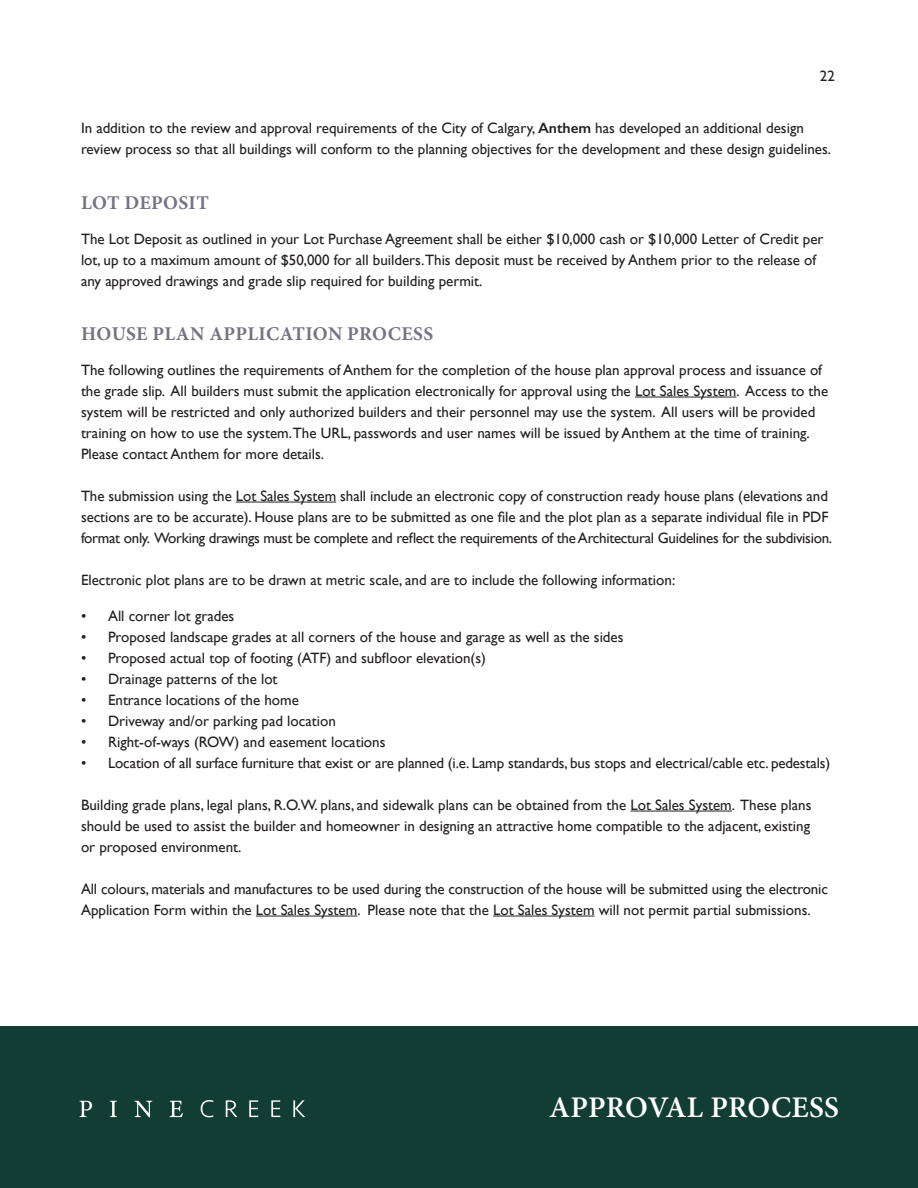
<style>
.page{position:relative;width:918px;height:1188px;background:#fff}
.page>*{position:absolute;margin:0;border:0;box-sizing:border-box;transform-origin:0 0}
.t1{font:600 30px "Minion Pro";letter-spacing:.005em;color:#fff}
.subtitle1{font:700 19.5px "Minion Pro";letter-spacing:.02em;color:#767384}
.body{font:15px/21px "Gill Sans";color:#231f20}
.s1{font-weight:600}
</style>
<div class="page">
<div style="left:0;top:1026px;width:918px;height:162px;background:#113d34"></div>
<svg style="left:80px;top:1101px;width:12px;height:16px"></svg>
<svg style="left:110px;top:1101px;width:7px;height:16px"></svg>
<svg style="left:134px;top:1101px;width:18px;height:16px"></svg>
<svg style="left:169px;top:1101px;width:14px;height:16px"></svg>
<svg style="left:201px;top:1100px;width:12px;height:17px"></svg>
<svg style="left:226px;top:1100px;width:11px;height:17px"></svg>
<svg style="left:249px;top:1100px;width:9px;height:17px"></svg>
<svg style="left:271px;top:1100px;width:9px;height:17px"></svg>
<svg style="left:293px;top:1100px;width:12px;height:17px"></svg>
<hr style="left:635px;top:397px;width:101px;height:1px;background:#231f20">
<hr style="left:236px;top:502px;width:100px;height:1px;background:#231f20">
<hr style="left:630px;top:811px;width:102px;height:1px;background:#231f20">
<hr style="left:256px;top:916px;width:101px;height:1px;background:#231f20">
<hr style="left:493px;top:916px;width:102px;height:1px;background:#231f20">
<p class="body" style="left:820px;top:65px;width:16px">22</p>
<p class="body" style="left:81px;top:118px;width:752px">In addition to the review and approval requirements of the City of Calgary, <span class="s1">Anthem</span> has developed an additional design review process so that all buildings will conform to the planning objectives for the development and these design guidelines.</p>
<p class="subtitle1" style="left:81px;top:189px;width:129px">LOT DEPOSIT</p>
<p class="body" style="left:81px;top:228px;width:744px">The Lot Deposit as outlined in your Lot Purchase Agreement shall be either $10,000 cash or $10,000 Letter of Credit per lot, up to a maximum amount of $50,000 for all builders.This deposit must be received by Anthem prior to the release of any approved drawings and grade slip required for building permit.</p>
<p class="subtitle1" style="left:81px;top:320px;width:354px">HOUSE PLAN APPLICATION PROCESS</p>
<p class="body" style="left:81px;top:359px;width:749px">The following outlines the requirements of Anthem for the completion of the house plan approval process and issuance of the grade slip. All builders must submit the application electronically for approval using the Lot Sales System. Access to the system will be restricted and only authorized builders and their personnel may use the system. All users will be provided training on how to use the system.The URL, passwords and user names will be issued by Anthem at the time of training.<br>Please contact Anthem for more details.</p>
<p class="body" style="left:81px;top:485px;width:753px">The submission using the Lot Sales System shall include an electronic copy of construction ready house plans (elevations and sections are to be accurate). House plans are to be submitted as one file and the plot plan as a separate individual file in PDF format only. Working drawings must be complete and reflect the requirements of the Architectural Guidelines for the subdivision.</p>
<p class="body" style="left:81px;top:569px;width:596px">Electronic plot plans are to be drawn at metric scale, and are to include the following information:</p>
<p class="body" style="left:81px;top:605px;width:155px">• All corner lot grades</p>
<p class="body" style="left:81px;top:626px;width:544px">• Proposed landscape grades at all corners of the house and garage as well as the sides</p>
<p class="body" style="left:81px;top:647px;width:407px">• Proposed actual top of footing (ATF) and subfloor elevation(s)</p>
<p class="body" style="left:81px;top:668px;width:198px">• Drainage patterns of the lot</p>
<p class="body" style="left:81px;top:689px;width:219px">• Entrance locations of the home</p>
<p class="body" style="left:81px;top:710px;width:256px">• Driveway and/or parking pad location</p>
<p class="body" style="left:81px;top:731px;width:306px">• Right-of-ways (ROW) and easement locations</p>
<p class="body" style="left:81px;top:752px;width:751px">• Location of all surface furniture that exist or are planned (i.e. Lamp standards, bus stops and electrical/cable etc. pedestals)</p>
<p class="body" style="left:81px;top:794px;width:732px">Building grade plans, legal plans, R.O.W. plans, and sidewalk plans can be obtained from the Lot Sales System. These plans should be used to assist the builder and homeowner in designing an attractive home compatible to the adjacent, existing</p>
<p class="body" style="left:81px;top:836px;width:162px">or proposed environment.</p>
<p class="body" style="left:81px;top:878px;width:749px">All colours, materials and manufactures to be used during the construction of the house will be submitted using the electronic<br>Application Form within the Lot Sales System. Please note that the Lot Sales System will not permit partial submissions.</p>
<p class="t1" style="left:549px;top:1087px;width:291px">APPROVAL PROCESS</p>
</div>
